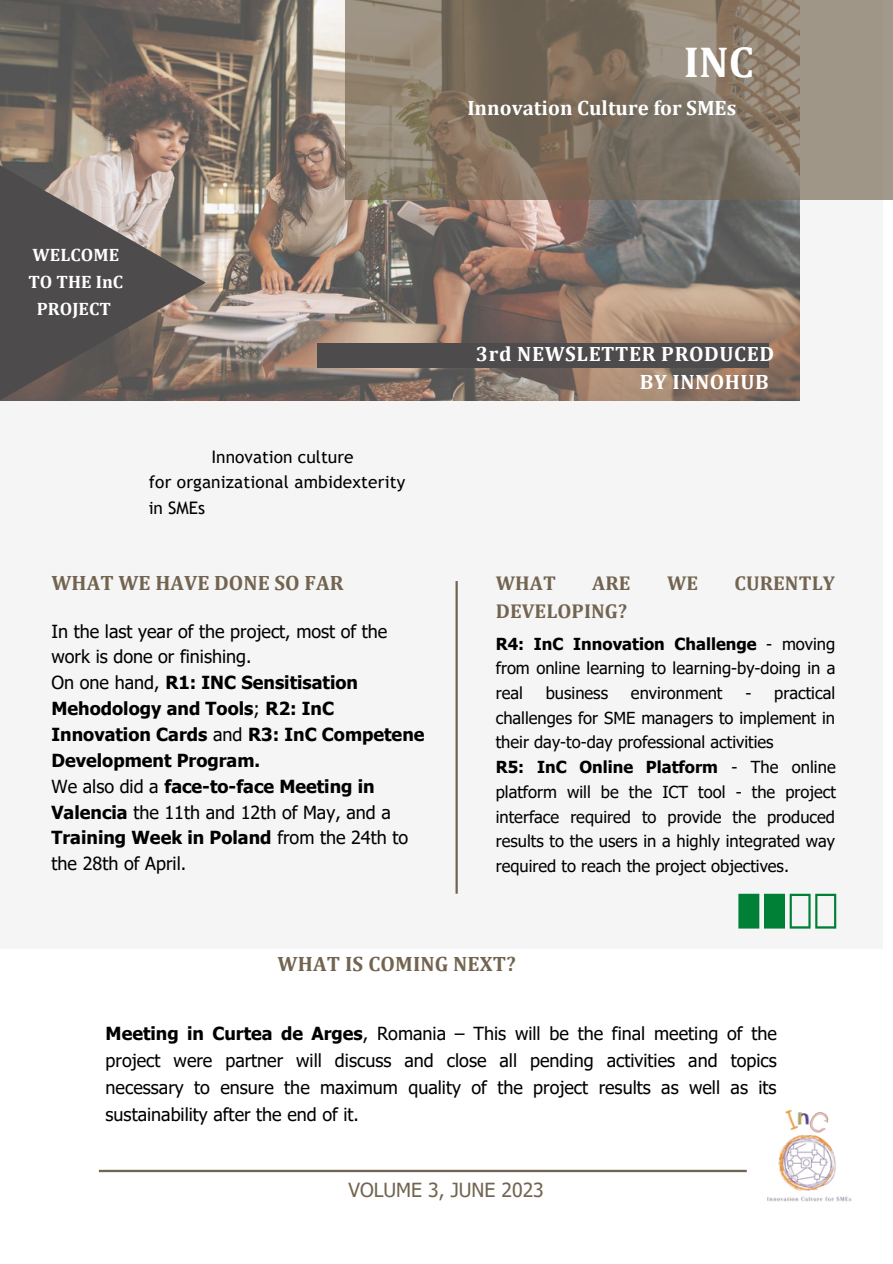
<style>
.page{position:relative;width:893px;height:1264px;background:#fff}
.page>*{position:absolute;margin:0;border:0;box-sizing:border-box;transform-origin:0 0}
.t1{font:700 43.5px "Cambria";color:#fff}
.t2{font:700 20.85px "Cambria";letter-spacing:.005em;color:#726450}
.t3{font:700 20.85px/28px "Cambria";letter-spacing:.03em;color:#fff;text-align:right}
.t4{font:700 20.85px "Cambria";color:#fff}
.t5{font:700 20.1px "Cambria";letter-spacing:.005em;color:#726450}
.t6{font:19.35px "Tahoma";color:#726450}
.t7{font:18px/27px "Tahoma";color:#000;text-align:justify}
.t8{font:700 18px/25.8px "Tahoma";color:#000}
.t9{font:700 18px/27px "Cambria";letter-spacing:.005em;color:#fff;text-align:center}
.t10{font:17.25px "Trebuchet MS";letter-spacing:.01em;color:#000}
.t11{font:16.5px/24.8px "Tahoma";color:#000;text-align:justify}
.s1{font-weight:400}
.s2{font-weight:700}
</style>
<div class="page">
<div style="left:0;top:0;width:882px;height:949px;background:#f5f5f5"></div>
<img style="left:0;top:0;width:799px;height:400px">
<svg style="left:0;top:165px;width:206px;height:235px;background:#6f6864"></svg>
<hr style="left:99px;top:1169px;width:647px;height:2px;background:#726450">
<svg style="left:344px;top:0;width:548px;height:199px;background:#887c6c"></svg>
<img style="left:745px;top:1109px;width:107px;height:93px">
<hr style="left:455px;top:581px;width:2px;height:312px;background:#726450">
<div style="left:318px;top:343px;width:450px;height:25px;background:#4d4b4b"></div>
<svg style="left:738px;top:893px;width:98px;height:35px"></svg>
<p class="t1" style="left:683px;top:35px;width:71px">INC</p>
<p class="t4" style="left:467px;top:96px;width:270px">Innovation Culture for SMEs</p>
<p class="t9" style="left:28px;top:241px;width:96px">WELCOME<br>TO THE InC<br>PROJECT</p>
<p class="t10" style="left:211px;top:446px;width:143px">Innovation culture</p>
<p class="t10" style="left:149px;top:472px;width:258px">for organizational ambidexterity</p>
<p class="t10" style="left:149px;top:498px;width:58px">in SMEs</p>
<p class="t2" style="left:51px;top:570px;width:293px">WHAT WE HAVE DONE SO FAR</p>
<p class="t7" style="left:51px;top:617px;width:337px">In the last year of the project, most of the</p>
<p class="t7" style="left:51px;top:642px;width:201px">work is done or finishing.</p>
<p class="t8" style="left:51px;top:669px;width:308px"><span class="s1">On one hand,</span> R1: INC Sensitisation<br>Mehodology and Tools<span class="s1">;</span> R2: InC</p>
<p class="t8" style="left:51px;top:721px;width:374px">Innovation Cards <span class="s1">and</span> R3: InC Competene<br>Development Program.</p>
<p class="t8" style="left:51px;top:772px;width:358px"><span class="s1">We also did a</span> face-to-face Meeting in<br>Valencia <span class="s1">the 11th and 12th of May, and a<br></span>Training Week in Poland <span class="s1">from the 24th to</span></p>
<p class="t7" style="left:51px;top:849px;width:136px">the 28th of April.</p>
<p class="t3" style="left:476px;top:340px;width:299px">3rd NEWSLETTER PRODUCED<br>BY INNOHUB</p>
<p class="t5" style="left:495px;top:571px;width:62px">WHAT</p>
<p class="t5" style="left:592px;top:571px;width:40px">ARE</p>
<p class="t5" style="left:667px;top:571px;width:33px">WE</p>
<p class="t5" style="left:734px;top:571px;width:102px">CURENTLY</p>
<p class="t5" style="left:495px;top:599px;width:133px">DEVELOPING?</p>
<p class="t11" style="left:495px;top:630px;width:341px"><span class="s2">R4: InC Innovation Challenge</span> - moving from online learning to learning-by-doing in a real</p>
<p class="t11" style="left:495px;top:680px;width:341px;text-indent:249px">- practical challenges for SME managers to implement in their day-to-day professional activities</p>
<p class="t11" style="left:495px;top:754px;width:342px"><span class="s2">R5: InC Online Platform</span> - The online platform will be the ICT tool - the project interface required to provide the produced results to the users in a highly integrated way required to reach the project objectives.</p>
<p class="t11" style="left:545px;top:680px;width:64px">business</p>
<p class="t11" style="left:631px;top:680px;width:93px">environment</p>
<p class="t2" style="left:277px;top:951px;width:240px">WHAT IS COMING NEXT?</p>
<p class="t7" style="left:106px;top:1018px;width:672px"><span class="s2">Meeting in Curtea de Arges</span>, Romania – This will be the final meeting of the project were partner will discuss and close all pending activities and topics necessary to ensure the maximum quality of the project results as well as its sustainability after the end of it.</p>
<p class="t6" style="left:348px;top:1177px;width:197px">VOLUME 3, JUNE 2023</p>
</div>
